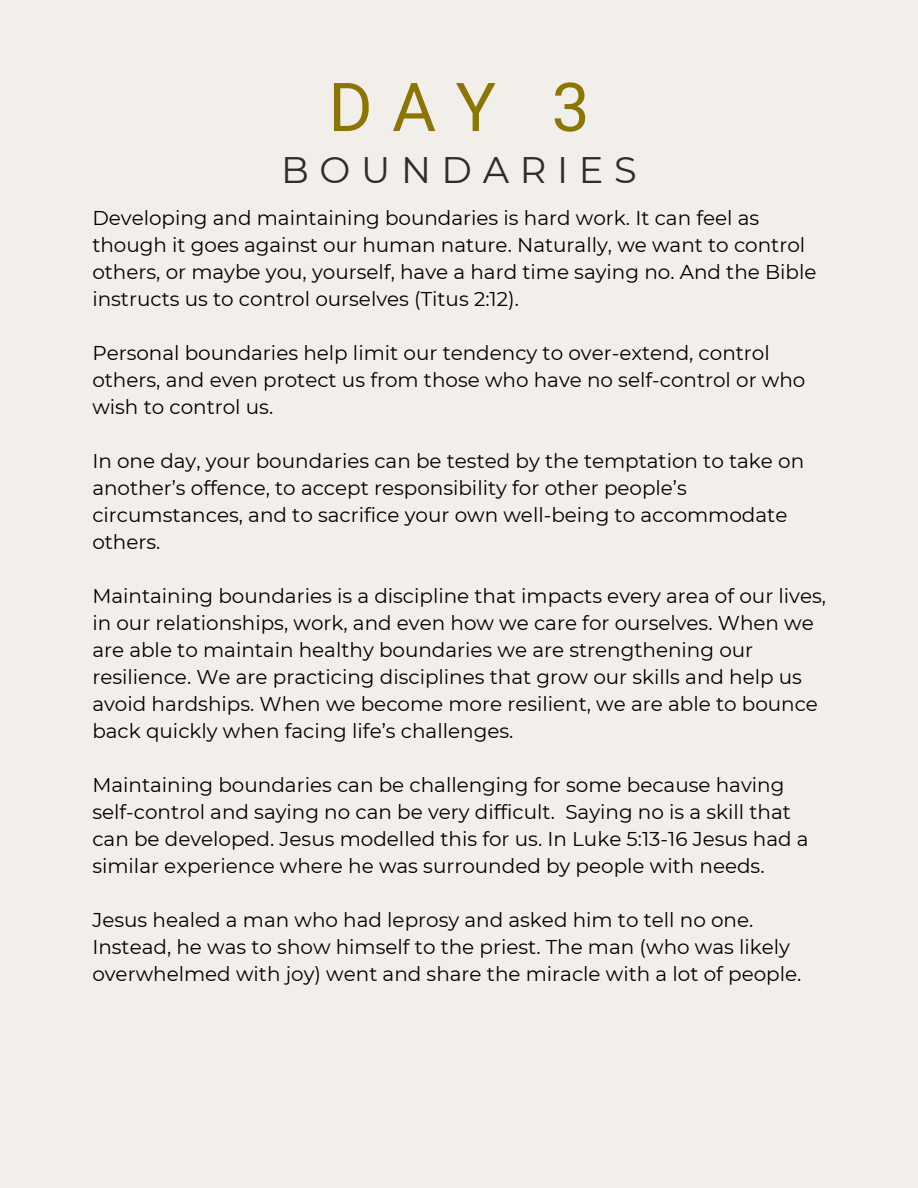
<style>
.page{position:relative;width:918px;height:1188px;background:#f2efeb}
.page>*{position:absolute;margin:0;border:0;box-sizing:border-box;transform-origin:0 0}
.t1{font:67.5px "Roboto";color:#8c7503}
.t2{font:36.9px "Montserrat";letter-spacing:.29em;color:#2d2e2c}
.t3{font:19.95px/27px "Montserrat";color:#000}
</style>
<div class="page">
<h1 class="t1" style="left:328px;top:68px;width:263px">DAY 3</h1>
<h2 class="t2" style="left:281px;top:148px;width:357px">BOUNDARIES</h2>
<p class="t3" style="left:92px;top:204px;width:726px">Developing and maintaining boundaries is hard work. It can feel as though it goes against our human nature. Naturally, we want to control others, or maybe you, yourself, have a hard time saying no. And the Bible instructs us to control ourselves (Titus 2:12).</p>
<p class="t3" style="left:92px;top:339px;width:715px">Personal boundaries help limit our tendency to over-extend, control others, and even protect us from those who have no self-control or who wish to control us.</p>
<p class="t3" style="left:92px;top:447px;width:713px">In one day, your boundaries can be tested by the temptation to take on another’s offence, to accept responsibility for other people’s circumstances, and to sacrifice your own well-being to accommodate others.</p>
<p class="t3" style="left:92px;top:582px;width:735px">Maintaining boundaries is a discipline that impacts every area of our lives, in our relationships, work, and even how we care for ourselves. When we are able to maintain healthy boundaries we are strengthening our resilience. We are practicing disciplines that grow our skills and help us avoid hardships. When we become more resilient, we are able to bounce back quickly when facing life’s challenges.</p>
<p class="t3" style="left:92px;top:771px;width:718px">Maintaining boundaries can be challenging for some because having self-control and saying no can be very difficult. Saying no is a skill that can be developed. Jesus modelled this for us. In Luke 5:13-16 Jesus had a similar experience where he was surrounded by people with needs.</p>
<p class="t3" style="left:92px;top:906px;width:711px">Jesus healed a man who had leprosy and asked him to tell no one.<br>Instead, he was to show himself to the priest. The man (who was likely overwhelmed with joy) went and share the miracle with a lot of people.</p>
</div>
